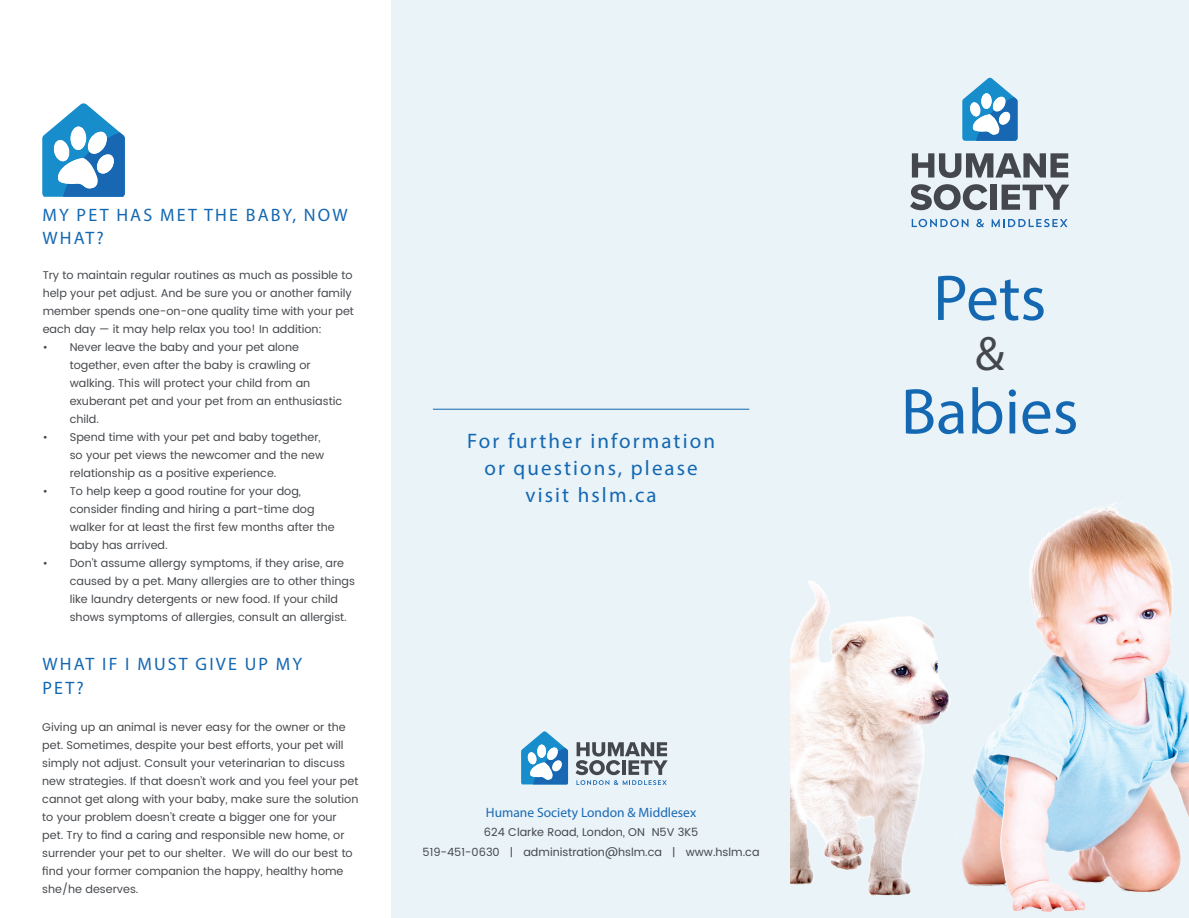
<style>
.page{position:relative;width:1189px;height:918px;background:#fff}
.page>*{position:absolute;margin:0;border:0;box-sizing:border-box;transform-origin:0 0}
.t1{font:65.1px "Myriad Pro";color:#1468b2}
.t2{font:48.6px "Myriad Pro";color:#44484c}
.t3{font:21px/27px "Myriad Pro";letter-spacing:.1em;color:#1468b2;text-align:center}
.t4{font:18px/24px "Myriad Pro";letter-spacing:.12em;color:#1468b2}
.t5{font:13.5px "Myriad Pro";color:#1a69b3}
.t6{font:11.25px/18px "Poppins";color:#45484c}
.t7{font:11.25px/19.5px "Poppins";color:#44484c;text-align:center}
</style>
<div class="page">
<div style="left:392px;top:0;width:796px;height:918px;background:#e9f3f8"></div>
<svg style="left:42px;top:103px;width:83px;height:94px"></svg>
<hr style="left:433px;top:409px;width:316px;height:1px;background:#1468b2">
<svg style="left:962px;top:78px;width:55px;height:63px"></svg>
<svg style="left:911px;top:219px;width:57px;height:8px"></svg>
<svg style="left:976px;top:219px;width:7px;height:8px"></svg>
<svg style="left:991px;top:219px;width:76px;height:8px"></svg>
<svg style="left:911px;top:153px;width:156px;height:25px"></svg>
<svg style="left:910px;top:184px;width:77px;height:26px"></svg>
<div style="left:990px;top:185px;width:6px;height:25px;background:#44484c"></div>
<svg style="left:1001px;top:185px;width:67px;height:25px"></svg>
<svg style="left:575px;top:742px;width:92px;height:43px"></svg>
<svg style="left:521px;top:731px;width:47px;height:53px"></svg>
<img style="left:790px;top:502px;width:398px;height:410px">
<h3 class="t4" style="left:42px;top:202px;width:307px">MY PET HAS MET THE BABY, NOW<br>WHAT?</h3>
<p class="t6" style="left:43px;top:267px;width:313px">Try to maintain regular routines as much as possible to help your pet adjust. And be sure you or another family member spends one-on-one quality time with your pet each day — it may help relax you too! In addition:</p>
<p class="t6" style="left:70px;top:339px;width:274px;text-indent:-27px">• Never leave the baby and your pet alone together, even after the baby is crawling or walking. This will protect your child from an exuberant pet and your pet from an enthusiastic child.</p>
<p class="t6" style="left:70px;top:429px;width:256px;text-indent:-27px">• Spend time with your pet and baby together, so your pet views the newcomer and the new relationship as a positive experience.</p>
<p class="t6" style="left:70px;top:483px;width:266px;text-indent:-27px">• To help keep a good routine for your dog, consider finding and hiring a part-time dog walker for at least the first few months after the baby has arrived.</p>
<p class="t6" style="left:70px;top:555px;width:286px;text-indent:-27px">• Don’t assume allergy symptoms, if they arise, are caused by a pet. Many allergies are to other things like laundry detergents or new food. If your child shows symptoms of allergies, consult an allergist.</p>
<h3 class="t4" style="left:42px;top:651px;width:261px">WHAT IF I MUST GIVE UP MY<br>PET?</h3>
<p class="t6" style="left:42px;top:718px;width:317px">Giving up an animal is never easy for the owner or the pet. Sometimes, despite your best efforts, your pet will simply not adjust. Consult your veterinarian to discuss new strategies. If that doesn’t work and you feel your pet cannot get along with your baby, make sure the solution to your problem doesn’t create a bigger one for your pet. Try to find a caring and responsible new home, or surrender your pet to our shelter. We will do our best to find your former companion the happy, healthy home she/he deserves.</p>
<h3 class="t3" style="left:467px;top:427px;width:249px">For further information or questions, please visit hslm.ca</h3>
<p class="t5" style="left:486px;top:804px;width:212px">Humane Society London &amp; Middlesex</p>
<p class="t7" style="left:422px;top:823px;width:338px">624 Clarke Road, London, ON N5V 3K5<br>519-451-0630 | administration@hslm.ca | www.hslm.ca</p>
<h1 class="t1" style="left:932px;top:258px;width:115px">Pets</h1>
<h2 class="t2" style="left:974px;top:323px;width:31px">&amp;</h2>
<h1 class="t1" style="left:900px;top:371px;width:179px">Babies</h1>
</div>
